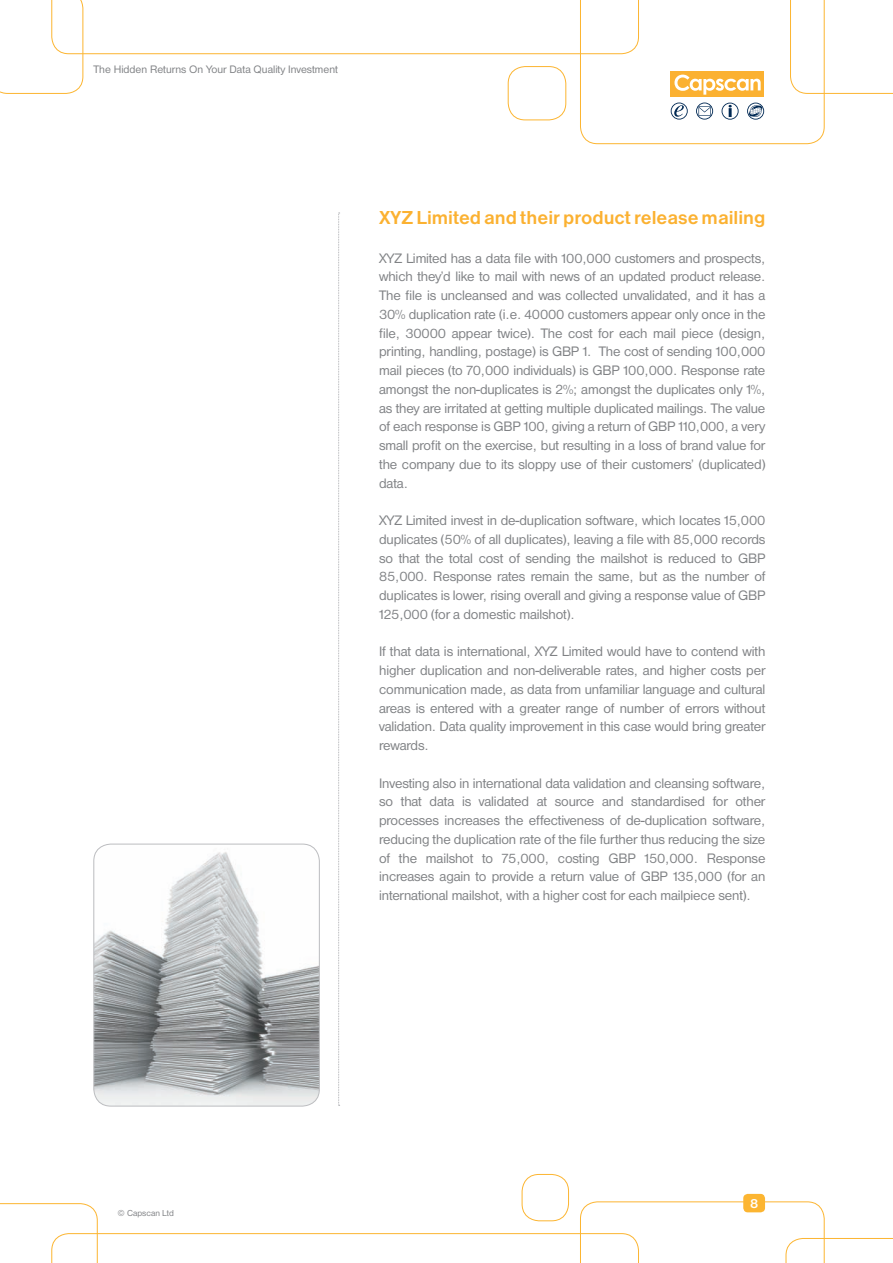
<style>
.page{position:relative;width:893px;height:1263px;background:#fff}
.page>*{position:absolute;margin:0;border:0;box-sizing:border-box;transform-origin:0 0}
.Blue_Heading{font:700 19.5px "Nimbus San D";color:#fbb131}
.Body_Copy{font:14.25px/18.8px "Nimbus San D";letter-spacing:-.01em;color:#808285;text-align:justify}
.Body_Copy-2{font:700 13.5px "Nimbus San D";color:#fff}
.t1{font:11.25px "Nimbus San D";color:#808285}
.t2{font:9px "Nimbus San D";color:#808285}
</style>
<div class="page">
<svg style="left:0;top:1201px;width:893px;height:62px"></svg>
<div style="left:522px;top:1174px;width:47px;height:47px;border:1px solid #fcb531;border-radius:17px"></div>
<div style="left:743px;top:1194px;width:22px;height:18px;background:#fcb531;border-radius:5px"></div>
<svg style="left:338px;top:213px;width:2px;height:893px"></svg>
<svg style="left:0;top:0;width:893px;height:144px"></svg>
<img style="left:94px;top:844px;width:225px;height:262px">
<div style="left:94px;top:844px;width:226px;height:262px;border:1px solid #bcbdc0;border-radius:17px"></div>
<p class="t1" style="left:94px;top:63px;width:246px">The Hidden Returns On Your Data Quality Investment</p>
<p class="Blue_Heading" style="left:379px;top:206px;width:388px">XYZ Limited and their product release mailing</p>
<p class="Body_Copy" style="left:379px;top:248px;width:388px">XYZ Limited has a data file with 100,000 customers and prospects, which they’d like to mail with news of an updated product release.<br>The file is uncleansed and was collected unvalidated, and it has a 30% duplication rate (i.e. 40000 customers appear only once in the file, 30000 appear twice). The cost for each mail piece (design, printing, handling, postage) is GBP 1. The cost of sending 100,000 mail pieces (to 70,000 individuals) is GBP 100,000. Response rate amongst the non-duplicates is 2%; amongst the duplicates only 1%, as they are irritated at getting multiple duplicated mailings. The value of each response is GBP 100, giving a return of GBP 110,000, a very small profit on the exercise, but resulting in a loss of brand value for the company due to its sloppy use of their customers’ (duplicated) data.</p>
<p class="Body_Copy" style="left:379px;top:511px;width:388px">XYZ Limited invest in de-duplication software, which locates 15,000 duplicates (50% of all duplicates), leaving a file with 85,000 records so that the total cost of sending the mailshot is reduced to GBP 85,000. Response rates remain the same, but as the number of duplicates is lower, rising overall and giving a response value of GBP 125,000 (for a domestic mailshot).</p>
<p class="Body_Copy" style="left:379px;top:642px;width:388px">If that data is international, XYZ Limited would have to contend with higher duplication and non-deliverable rates, and higher costs per communication made, as data from unfamiliar language and cultural areas is entered with a greater range of number of errors without validation. Data quality improvement in this case would bring greater rewards.</p>
<p class="Body_Copy" style="left:379px;top:773px;width:388px">Investing also in international data validation and cleansing software, so that data is validated at source and standardised for other processes increases the effectiveness of de-duplication software, reducing the duplication rate of the file further thus reducing the size of the mailshot to 75,000, costing GBP 150,000. Response increases again to provide a return value of GBP 135,000 (for an international mailshot, with a higher cost for each mailpiece sent).</p>
<p class="t2" style="left:117px;top:1208px;width:58px">© Capscan Ltd</p>
<p class="Body_Copy-2" style="left:750px;top:1196px;width:10px">8</p>
</div>
